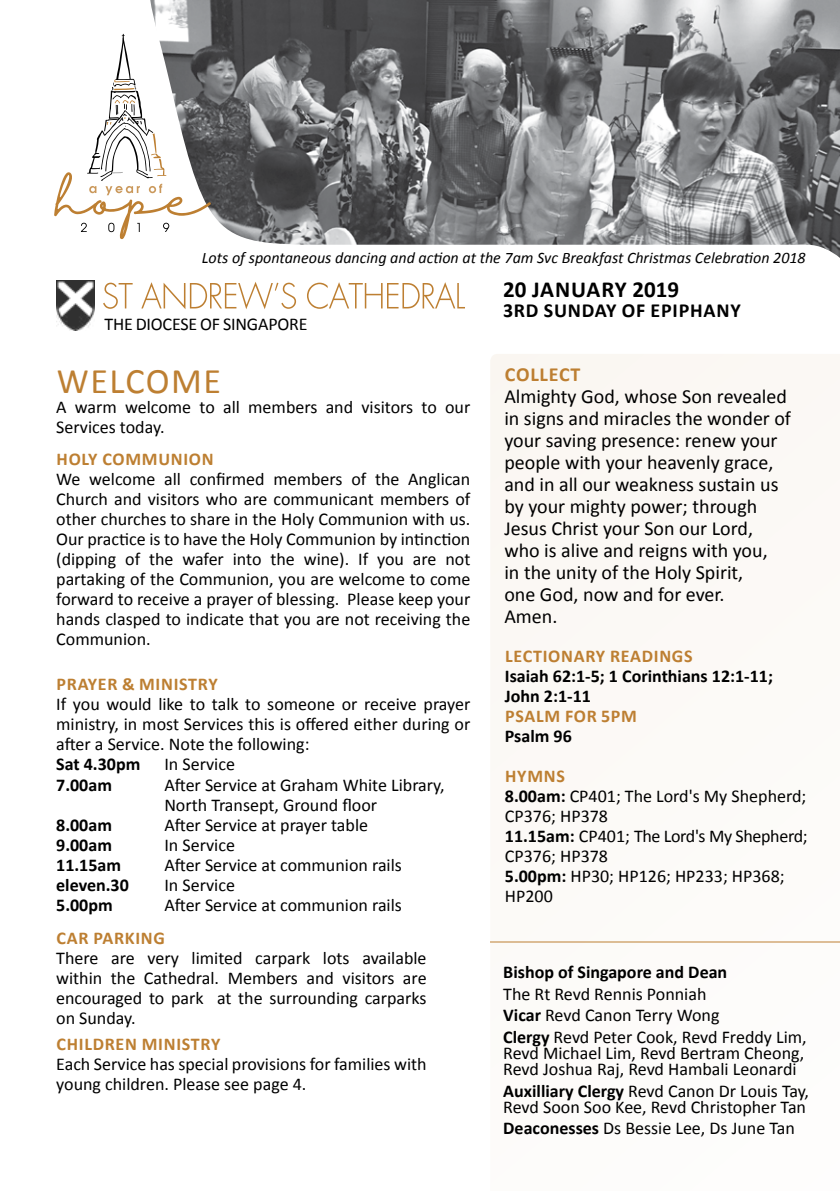
<style>
.page{position:relative;width:840px;height:1191px;background:#fff}
.page>*{position:absolute;margin:0;border:0;box-sizing:border-box;transform-origin:0 0}
.t1{font:36px "Calibri";letter-spacing:.04em;color:#bd7f32}
.t2{font:700 23px "Calibri";letter-spacing:.015em;color:#000}
.t3{font:20px/22px "Calibri";color:#000}
.t4{font:700 20px "Calibri";letter-spacing:.04em;color:#000}
.t5{font:700 20px "Calibri";letter-spacing:.04em;color:#bd7f32}
.t6{font:18px/20px "Calibri";color:#000}
.t7{font:700 18px/20px "Calibri";color:#000}
.t8{font:700 18px "Calibri";letter-spacing:.04em;color:#bd7f32}
.t9{font:italic 16px "Calibri";color:#000}
.s1{font-weight:700;color:#bd7f32}
.s2{font-weight:700}
</style>
<div class="page">
<div style="left:490px;top:354px;width:349px;height:317px;background:#fbf8f4"></div>
<hr style="left:490px;top:941px;width:349px;height:2px;background:#bd7f32">
<svg style="left:103px;top:282px;width:361px;height:27px"></svg>
<img style="left:56px;top:280px;width:39px;height:50px">
<img style="left:150px;top:0;width:689px;height:257px">
<svg style="left:54px;top:34px;width:157px;height:205px"></svg>
<p class="t9" style="left:202px;top:246px;width:605px">Lots of spontaneous dancing and action at the 7am Svc Breakfast Christmas Celebration 2018</p>
<p class="t6" style="left:104px;top:314px;width:204px">THE DIOCESE OF SINGAPORE</p>
<h1 class="t1" style="left:57px;top:359px;width:165px">WELCOME</h1>
<p class="t6" style="left:56px;top:397px;width:415px">A warm welcome to all members and visitors to our<br>Services today.</p>
<p class="t8" style="left:57px;top:447px;width:158px">HOLY COMMUNION</p>
<p class="t6" style="left:56px;top:469px;width:415px;text-align:justify">We welcome all confirmed members of the Anglican Church and visitors who are communicant members of other churches to share in the Holy Communion with us.<br>Our practice is to have the Holy Communion by intinction (dipping of the wafer into the wine). If you are not partaking of the Communion, you are welcome to come forward to receive a prayer of blessing. Please keep your hands clasped to indicate that you are not receiving the Communion.</p>
<p class="t8" style="left:57px;top:673px;width:162px">PRAYER &amp; MINISTRY</p>
<p class="t6" style="left:56px;top:694px;width:415px;text-align:justify">If you would like to talk to someone or receive prayer ministry, in most Services this is offered either during or after a Service. Note the following:</p>
<p class="t7" style="left:56px;top:754px;width:86px">Sat 4.30pm</p>
<p class="t6" style="left:164px;top:754px;width:72px">In Service</p>
<p class="t7" style="left:56px;top:774px;width:57px">7.00am</p>
<p class="t6" style="left:164px;top:774px;width:282px">After Service at Graham White Library,<br>North Transept, Ground floor</p>
<p class="t7" style="left:56px;top:814px;width:57px">8.00am</p>
<p class="t6" style="left:164px;top:814px;width:205px">After Service at prayer table</p>
<p class="t7" style="left:56px;top:834px;width:57px">9.00am</p>
<p class="t6" style="left:164px;top:834px;width:72px">In Service</p>
<p class="t7" style="left:56px;top:854px;width:66px">11.15am</p>
<p class="t6" style="left:164px;top:854px;width:239px">After Service at communion rails</p>
<p class="t7" style="left:56px;top:874px;width:74px">eleven.30</p>
<p class="t6" style="left:164px;top:874px;width:72px">In Service</p>
<p class="t7" style="left:56px;top:894px;width:58px">5.00pm</p>
<p class="t6" style="left:164px;top:894px;width:239px">After Service at communion rails</p>
<p class="t8" style="left:57px;top:926px;width:110px">CAR PARKING</p>
<p class="t6" style="left:56px;top:948px;width:372px;text-align:justify">There are very limited carpark lots available within the Cathedral. Members and visitors are encouraged to park at the surrounding carparks on Sunday.</p>
<p class="t8" style="left:57px;top:1032px;width:165px">CHILDREN MINISTRY</p>
<p class="t6" style="left:56px;top:1053px;width:371px">Each Service has special provisions for families with young children. Please see page 4.</p>
<p class="t2" style="left:503px;top:275px;width:177px">20 JANUARY 2019</p>
<p class="t4" style="left:503px;top:298px;width:239px">3RD SUNDAY OF EPIPHANY</p>
<p class="t5" style="left:504px;top:362px;width:77px">COLLECT</p>
<p class="t3" style="left:504px;top:386px;width:288px">Almighty God, whose Son revealed in signs and miracles the wonder of your saving presence: renew your people with your heavenly grace, and in all our weakness sustain us by your mighty power; through<br>Jesus Christ your Son our Lord, who is alive and reigns with you,<br>in the unity of the Holy Spirit,<br>one God, now and for ever.<br>Amen.</p>
<p class="t8" style="left:505px;top:644px;width:189px">LECTIONARY READINGS</p>
<p class="t7" style="left:504px;top:666px;width:269px">Isaiah 62:1-5; 1 Corinthians 12:1-11;<br>John 2:1-11</p>
<p class="t8" style="left:505px;top:704px;width:133px">PSALM FOR 5PM</p>
<p class="t7" style="left:504px;top:726px;width:68px">Psalm 96</p>
<p class="t6" style="left:504px;top:766px;width:304px"><span class="s1">HYMNS<br></span><span class="s2">8.00am:</span> CP401; The Lord's My Shepherd;<br>CP376; HP378<br><span class="s2">11.15am:</span> CP401; The Lord's My Shepherd;<br>CP376; HP378<br><span class="s2">5.00pm:</span> HP30; HP126; HP233; HP368;<br>HP200</p>
<p class="t7" style="left:503px;top:962px;width:225px">Bishop of Singapore and Dean</p>
<p class="t6" style="left:503px;top:983px;width:305px;line-height:21.6px">The Rt Revd Rennis Ponniah<br><span class="s2">Vicar</span> Revd Canon Terry Wong<br><span class="s2">Clergy</span> Revd Peter Cook, Revd Freddy Lim,</p>
<p class="t6" style="left:503px;top:1045px;width:302px;line-height:16px">Revd Michael Lim, Revd Bertram Cheong,<br>Revd Joshua Raj, Revd Hambali Leonardi</p>
<p class="t6" style="left:503px;top:1082px;width:307px;line-height:16px"><span class="s2">Auxilliary Clergy</span> Revd Canon Dr Louis Tay,<br>Revd Soon Soo Kee, Revd Christopher Tan</p>
<p class="t6" style="left:503px;top:1118px;width:293px"><span class="s2">Deaconesses</span> Ds Bessie Lee, Ds June Tan</p>
</div>
